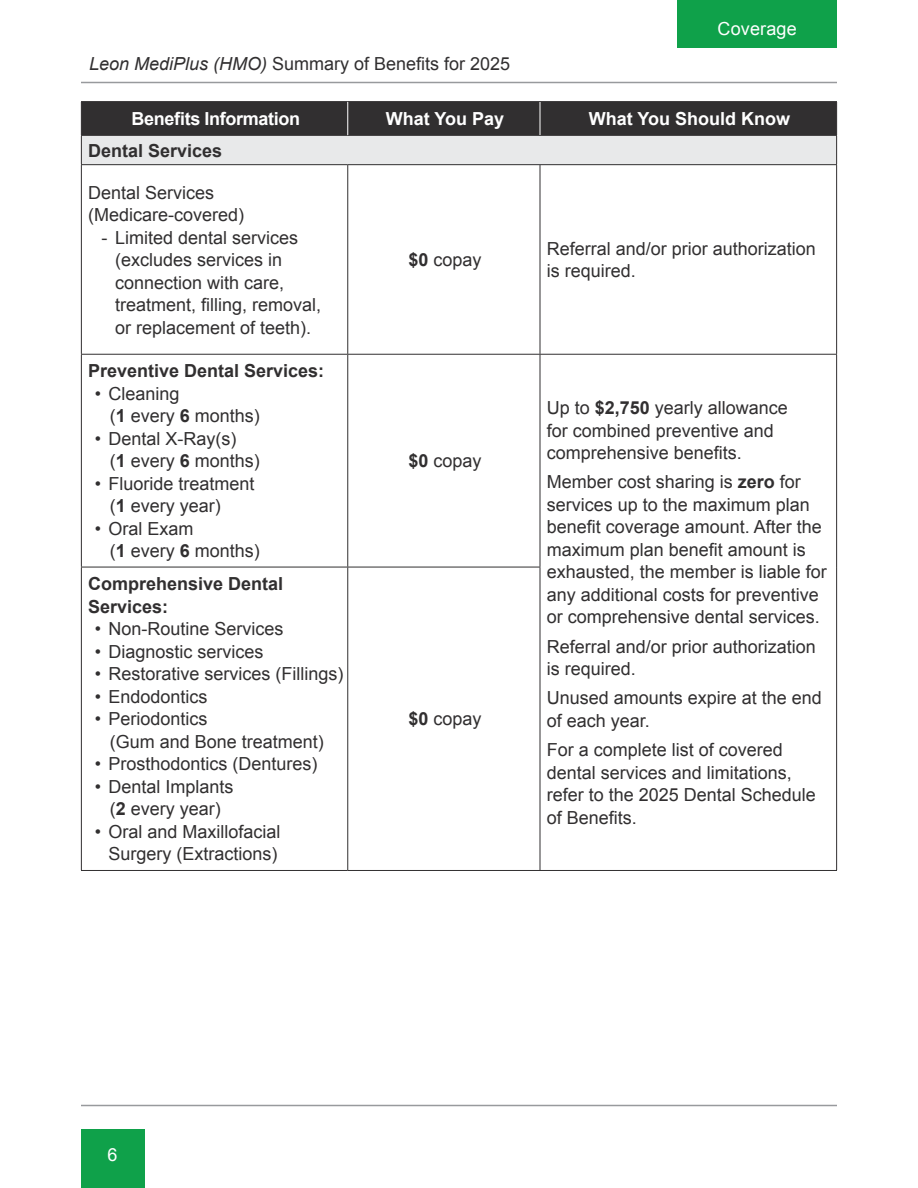
<style>
.page{position:relative;width:918px;height:1188px;background:#fff}
.page>*{position:absolute;margin:0;border:0;box-sizing:border-box;transform-origin:0 0}
.Body{font:18px/22.5px "Arial";color:#312f30}
.Bullets{font:18px "Arial";color:#312f30}
.Body-2{font:700 18px/22.5px "Arial";color:#312f30}
.t1{font:700 18px "Arial";color:#fff}
.t2{font:700 18px "Arial";letter-spacing:-.02em;color:#fff}
.t3{font:18px "Arial";letter-spacing:.01em;color:#fff}
.s1{font-style:italic}
.s2{font-weight:700}
</style>
<div class="page">
<hr style="left:81px;top:82px;width:756px;height:1px;background:#989a9d">
<hr style="left:81px;top:1105px;width:756px;height:1px;background:#989a9d">
<div style="left:81px;top:1129px;width:63px;height:59px;background:#0fa14a"></div>
<div style="left:677px;top:0;width:160px;height:48px;background:#0fa14a"></div>
<svg style="left:81px;top:102px;width:756px;height:62px;background:#858485"></svg>
<hr style="left:81px;top:164px;width:267px;height:1px;background:#312f30">
<hr style="left:348px;top:164px;width:192px;height:1px;background:#312f30">
<hr style="left:540px;top:164px;width:297px;height:1px;background:#312f30">
<hr style="left:81px;top:101px;width:267px;height:1px;background:#312f30">
<hr style="left:81px;top:102px;width:1px;height:33px;background:#312f30">
<hr style="left:348px;top:101px;width:192px;height:1px;background:#312f30">
<hr style="left:540px;top:101px;width:297px;height:1px;background:#312f30">
<hr style="left:836px;top:102px;width:1px;height:33px;background:#312f30">
<hr style="left:81px;top:135px;width:267px;height:1px;background:#312f30">
<hr style="left:348px;top:135px;width:192px;height:1px;background:#312f30">
<hr style="left:540px;top:135px;width:297px;height:1px;background:#312f30">
<hr style="left:81px;top:165px;width:1px;height:189px;background:#312f30">
<hr style="left:347px;top:165px;width:1px;height:189px;background:#312f30">
<hr style="left:540px;top:165px;width:1px;height:189px;background:#312f30">
<hr style="left:836px;top:165px;width:1px;height:189px;background:#312f30">
<hr style="left:81px;top:354px;width:267px;height:1px;background:#312f30">
<hr style="left:81px;top:355px;width:1px;height:212px;background:#312f30">
<hr style="left:348px;top:354px;width:192px;height:1px;background:#312f30">
<hr style="left:347px;top:355px;width:1px;height:212px;background:#312f30">
<hr style="left:540px;top:354px;width:297px;height:1px;background:#312f30">
<hr style="left:540px;top:355px;width:1px;height:212px;background:#312f30">
<hr style="left:836px;top:355px;width:1px;height:212px;background:#312f30">
<hr style="left:81px;top:567px;width:267px;height:1px;background:#312f30">
<hr style="left:81px;top:567px;width:1px;height:303px;background:#312f30">
<hr style="left:348px;top:567px;width:192px;height:1px;background:#312f30">
<hr style="left:347px;top:567px;width:1px;height:303px;background:#312f30">
<hr style="left:540px;top:567px;width:1px;height:303px;background:#312f30">
<hr style="left:836px;top:567px;width:1px;height:303px;background:#312f30">
<hr style="left:81px;top:870px;width:267px;height:1px;background:#312f30">
<hr style="left:348px;top:870px;width:192px;height:1px;background:#312f30">
<hr style="left:540px;top:870px;width:297px;height:1px;background:#312f30">
<hr style="left:347px;top:102px;width:1px;height:33px;background:#fff">
<hr style="left:540px;top:102px;width:1px;height:33px;background:#fff">
<p class="Body" style="left:89px;top:53px;width:423px"><span class="s1">Leon MediPlus (HMO)</span> Summary of Benefits for 2025</p>
<p class="t3" style="left:718px;top:17px;width:81px">Coverage</p>
<p class="t2" style="left:132px;top:107px;width:170px">Benefits Information</p>
<p class="t1" style="left:386px;top:107px;width:120px">What You Pay</p>
<p class="t1" style="left:589px;top:107px;width:203px">What You Should Know</p>
<p class="Body-2" style="left:88px;top:140px;width:136px">Dental Services</p>
<p class="Body" style="left:88px;top:181px;width:128px">Dental Services</p>
<p class="Body" style="left:88px;top:204px;width:158px">(Medicare-covered)</p>
<p class="Body" style="left:115px;top:226px;width:208px;text-indent:-14px">- Limited dental services (excludes services in connection with care, treatment, filling, removal, or replacement of teeth).</p>
<p class="Body" style="left:409px;top:249px;width:75px"><span class="s2">$0</span> copay</p>
<p class="Body" style="left:547px;top:237px;width:271px">Referral and/or prior authorization is required.</p>
<p class="Body-2" style="left:88px;top:360px;width:238px">Preventive Dental Services:</p>
<p class="Body" style="left:95px;top:382px;width:86px">• Cleaning</p>
<p class="Bullets" style="left:110px;top:404px;width:152px">(<span class="s2">1</span> every <span class="s2">6</span> months)</p>
<p class="Body" style="left:95px;top:427px;width:143px">• Dental X-Ray(s)</p>
<p class="Bullets" style="left:110px;top:449px;width:152px">(<span class="s2">1</span> every <span class="s2">6</span> months)</p>
<p class="Body" style="left:95px;top:472px;width:161px">• Fluoride treatment</p>
<p class="Bullets" style="left:110px;top:494px;width:113px">(<span class="s2">1</span> every year)</p>
<p class="Body" style="left:95px;top:517px;width:100px">• Oral Exam</p>
<p class="Bullets" style="left:110px;top:539px;width:152px">(<span class="s2">1</span> every <span class="s2">6</span> months)</p>
<p class="Body-2" style="left:88px;top:573px;width:197px">Comprehensive Dental<br>Services:</p>
<p class="Body" style="left:95px;top:618px;width:190px">• Non-Routine Services</p>
<p class="Body" style="left:95px;top:640px;width:170px">• Diagnostic services</p>
<p class="Body" style="left:95px;top:663px;width:250px">• Restorative services (Fillings)</p>
<p class="Body" style="left:95px;top:685px;width:114px">• Endodontics</p>
<p class="Body" style="left:95px;top:708px;width:114px">• Periodontics</p>
<p class="Bullets" style="left:110px;top:730px;width:216px">(Gum and Bone treatment)</p>
<p class="Body" style="left:95px;top:753px;width:224px">• Prosthodontics (Dentures)</p>
<p class="Body" style="left:95px;top:775px;width:140px">• Dental Implants</p>
<p class="Bullets" style="left:110px;top:797px;width:113px">(<span class="s2">2</span> every year)</p>
<p class="Body" style="left:95px;top:820px;width:187px;text-align:center">• Oral and Maxillofacial<br>Surgery (Extractions)</p>
<p class="Body" style="left:409px;top:450px;width:75px"><span class="s2">$0</span> copay</p>
<p class="Body" style="left:409px;top:708px;width:75px"><span class="s2">$0</span> copay</p>
<p class="Body" style="left:547px;top:397px;width:243px">Up to <span class="s2">$2,750</span> yearly allowance for combined preventive and comprehensive benefits.</p>
<p class="Body" style="left:547px;top:471px;width:282px">Member cost sharing is <span class="s2">zero</span> for services up to the maximum plan benefit coverage amount. After the maximum plan benefit amount is exhausted, the member is liable for any additional costs for preventive or comprehensive dental services.</p>
<p class="Body" style="left:547px;top:635px;width:271px">Referral and/or prior authorization is required.</p>
<p class="Body" style="left:547px;top:687px;width:277px">Unused amounts expire at the end of each year.</p>
<p class="Body" style="left:547px;top:739px;width:271px">For a complete list of covered dental services and limitations, refer to the 2025 Dental Schedule of Benefits.</p>
<p class="t3" style="left:107px;top:1142px;width:12px">6</p>
</div>
